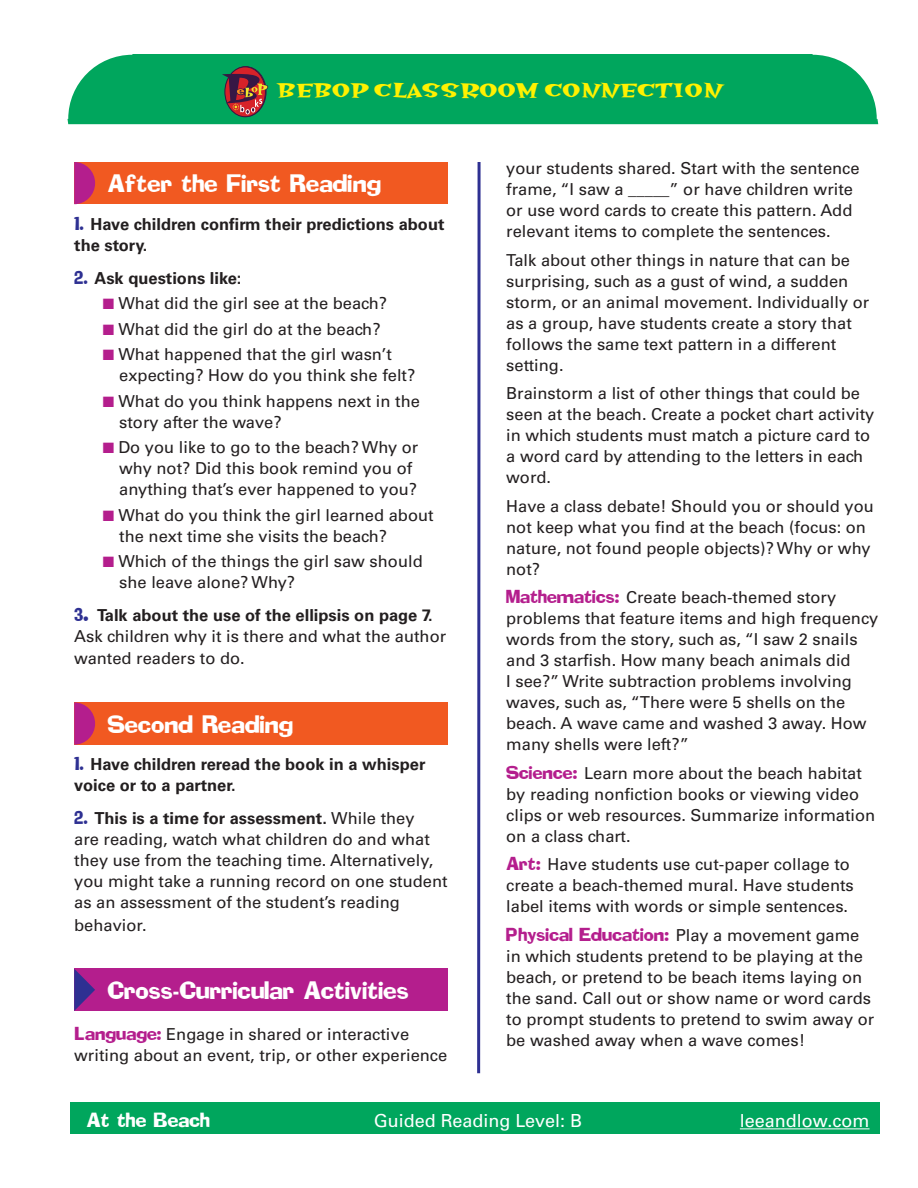
<style>
.page{position:relative;width:918px;height:1188px;background:#fff}
.page>*{position:absolute;margin:0;border:0;box-sizing:border-box;transform-origin:0 0}
.t1{font:22.5px "Hotsy Totsy Bold Mv B";color:#fff101}
.t2{font:22.2px "Addled";color:#fff}
.t3{font:18px "Univers";color:#fff}
.t4{font:18px "Addled";color:#fff}
.cross_curricular_par{font:16.5px/21px "Univers";color:#231f20}
.Numbered_Paragraphs{font:16.5px/21px "Univers";color:#231f20}
.Numbered_bold_text{font:700 16.5px/21px "Univers";color:#231f20}
.Numbered_Paragraphs-2{font:700 16.5px "Univers";color:#231f20}
.s1{font-family:"Addled";font-weight:400;color:#2e3092}
.s2{color:#b41e8d}
.s3{font-family:"Addled";color:#2e3092}
.s4{font-family:"Addled";font-size:21px;color:#2e3092}
.s5{font-weight:700}
.s6{font-family:"Addled";color:#b41e8d}
</style>
<div class="page">
<div style="left:68px;top:54px;width:810px;height:70px;background:#00a65d"></div>
<svg style="left:477px;top:162px;width:4px;height:911px;background:#6163ac"></svg>
<div style="left:70px;top:1102px;width:810px;height:31px;background:#00a65d"></div>
<hr style="left:740px;top:1128px;width:130px;height:1px;background:#fff">
<svg style="left:225px;top:67px;width:40px;height:50px"></svg>
<div style="left:224px;top:66px;width:42px;height:51px;border:1px solid #371745;border-radius:50%"></div>
<svg style="left:222px;top:74px;width:46px;height:40px;background:#784b43"></svg>
<div style="left:74px;top:162px;width:374px;height:42px;background:#f15921"></div>
<svg style="left:74px;top:162px;width:21px;height:42px"></svg>
<div style="left:74px;top:702px;width:374px;height:43px;background:#f15921"></div>
<svg style="left:74px;top:702px;width:21px;height:43px"></svg>
<div style="left:74px;top:969px;width:374px;height:42px;background:#b41e8d"></div>
<svg style="left:74px;top:969px;width:21px;height:42px"></svg>
<h1 class="t1" style="left:277px;top:79px;width:447px">BEBOP CLASSROOM CONNECTION</h1>
<p class="t2" style="left:108px;top:169px;width:275px">After the First Reading</p>
<p class="Numbered_bold_text" style="left:74px;top:214px;width:372px"><span class="s1">1.</span> Have children confirm their predictions about the story.</p>
<p class="Numbered_Paragraphs-2" style="left:74px;top:268px;width:169px"><span class="s1">2.</span> Ask questions like:</p>
<p class="cross_curricular_par" style="left:103px;top:293px;width:286px"><span class="s2">■</span> What did the girl see at the beach?</p>
<p class="cross_curricular_par" style="left:103px;top:318px;width:279px"><span class="s2">■</span> What did the girl do at the beach?</p>
<p class="cross_curricular_par" style="left:119px;top:344px;width:298px;text-indent:-16px"><span class="s2">■</span> What happened that the girl wasn’t expecting? How do you think she felt?</p>
<p class="cross_curricular_par" style="left:119px;top:390px;width:302px;text-indent:-16px"><span class="s2">■</span> What do you think happens next in the story after the wave?</p>
<p class="cross_curricular_par" style="left:119px;top:437px;width:301px;text-indent:-16px"><span class="s2">■</span> Do you like to go to the beach? Why or why not? Did this book remind you of anything that’s ever happened to you?</p>
<p class="cross_curricular_par" style="left:119px;top:504px;width:316px;text-indent:-16px"><span class="s2">■</span> What do you think the girl learned about the next time she visits the beach?</p>
<p class="cross_curricular_par" style="left:119px;top:551px;width:305px;text-indent:-16px"><span class="s2">■</span> Which of the things the girl saw should she leave alone? Why?</p>
<p class="Numbered_Paragraphs" style="left:74px;top:605px;width:373px"><span class="s3">3</span><span class="s4">.</span> <span class="s5">Talk about the use of the ellipsis on page 7.<br></span>Ask children why it is there and what the author</p>
<p class="Numbered_Paragraphs" style="left:74px;top:648px;width:172px">wanted readers to do.</p>
<p class="t2" style="left:108px;top:709px;width:187px">Second Reading</p>
<p class="Numbered_bold_text" style="left:74px;top:754px;width:353px"><span class="s1">1.</span> Have children reread the book in a whisper voice or to a partner.</p>
<p class="Numbered_Paragraphs" style="left:74px;top:808px;width:375px"><span class="s3">2.</span> <span class="s5">This is a time for assessment.</span> While they<br>are reading, watch what children do and what they use from the teaching time. Alternatively, you might take a running record on one student as an assessment of the student’s reading</p>
<p class="Numbered_Paragraphs" style="left:74px;top:915px;width:74px">behavior.</p>
<p class="t2" style="left:108px;top:976px;width:303px">Cross-Curricular Activities</p>
<p class="cross_curricular_par" style="left:74px;top:1023px;width:375px"><span class="s6">Language:</span> Engage in shared or interactive writing about an event, trip, or other experience</p>
<p class="cross_curricular_par" style="left:506px;top:158px;width:355px">your students shared. Start with the sentence frame, “I saw a _____” or have children write or use word cards to create this pattern. Add relevant items to complete the sentences.</p>
<p class="cross_curricular_par" style="left:506px;top:250px;width:365px">Talk about other things in nature that can be surprising, such as a gust of wind, a sudden storm, or an animal movement. Individually or as a group, have students create a story that follows the same text pattern in a different setting.</p>
<p class="cross_curricular_par" style="left:506px;top:383px;width:370px">Brainstorm a list of other things that could be seen at the beach. Create a pocket chart activity in which students must match a picture card to a word card by attending to the letters in each word.</p>
<p class="cross_curricular_par" style="left:506px;top:496px;width:369px">Have a class debate! Should you or should you not keep what you find at the beach (focus: on nature, not found people objects)? Why or why not?</p>
<p class="cross_curricular_par" style="left:506px;top:587px;width:374px"><span class="s6">Mathematics:</span> Create beach-themed story problems that feature items and high frequency words from the story, such as, “I saw 2 snails and 3 starfish. How many beach animals did<br>I see?” Write subtraction problems involving waves, such as, “There were 5 shells on the beach. A wave came and washed 3 away. How many shells were left?”</p>
<p class="cross_curricular_par" style="left:506px;top:763px;width:371px"><span class="s6">Science:</span> Learn more about the beach habitat by reading nonfiction books or viewing video clips or web resources. Summarize information on a class chart.</p>
<p class="cross_curricular_par" style="left:506px;top:854px;width:349px"><span class="s6">Art:</span> Have students use cut-paper collage to create a beach-themed mural. Have students label items with words or simple sentences.</p>
<p class="cross_curricular_par" style="left:506px;top:925px;width:370px"><span class="s6">Physical Education:</span> Play a movement game in which students pretend to be playing at the beach, or pretend to be beach items laying on the sand. Call out or show name or word cards to prompt students to pretend to swim away or be washed away when a wave comes!</p>
<p class="t4" style="left:87px;top:1108px;width:125px">At the Beach</p>
<p class="t3" style="left:374px;top:1110px;width:210px">Guided Reading Level: B</p>
<p class="t3" style="left:740px;top:1110px;width:131px">leeandlow.com</p>
</div>
